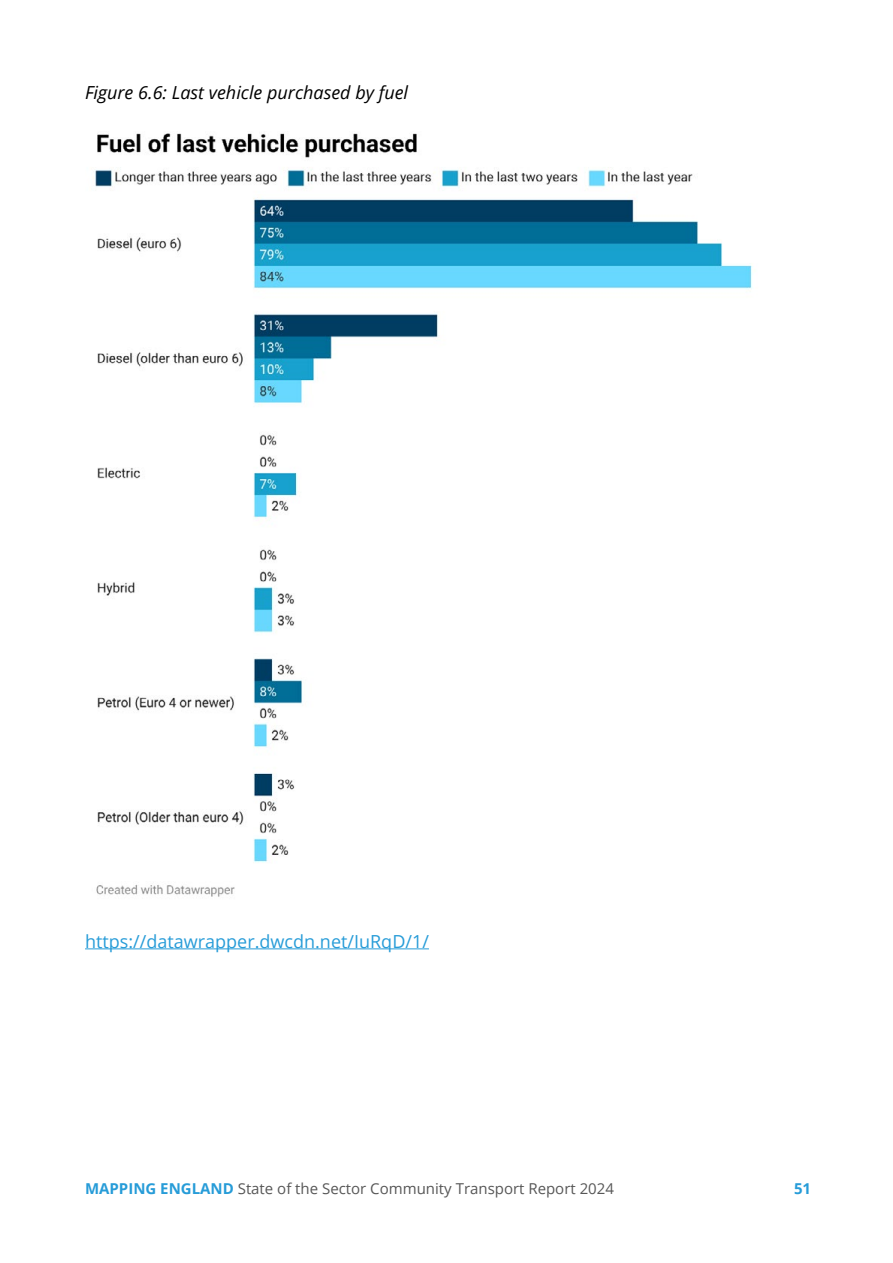
<style>
.page{position:relative;width:893px;height:1263px;background:#fff}
.page>*{position:absolute;margin:0;border:0;box-sizing:border-box;transform-origin:0 0}
.t1{font:18px "Open Sans";color:#279cd8}
.t2{font:italic 18px "Open Sans";color:#000}
.t3{font:15px "Open Sans";color:#575757}
.t4{font:700 15px "Open Sans";color:#279cd8}
.s1{font-weight:700;color:#279cd8}
</style>
<div class="page">
<hr style="left:85px;top:948px;width:344px;height:1px;background:#279cd8">
<img style="left:93px;top:133px;width:659px;height:764px">
<p class="t2" style="left:85px;top:80px;width:325px">Figure 6.6: Last vehicle purchased by fuel</p>
<p class="t1" style="left:85px;top:929px;width:345px">https://datawrapper.dwcdn.net/IuRqD/1/</p>
<p class="t3" style="left:85px;top:1178px;width:530px"><span class="s1">MAPPING ENGLAND</span> State of the Sector Community Transport Report 2024</p>
<p class="t4" style="left:794px;top:1177px;width:19px">51</p>
</div>
